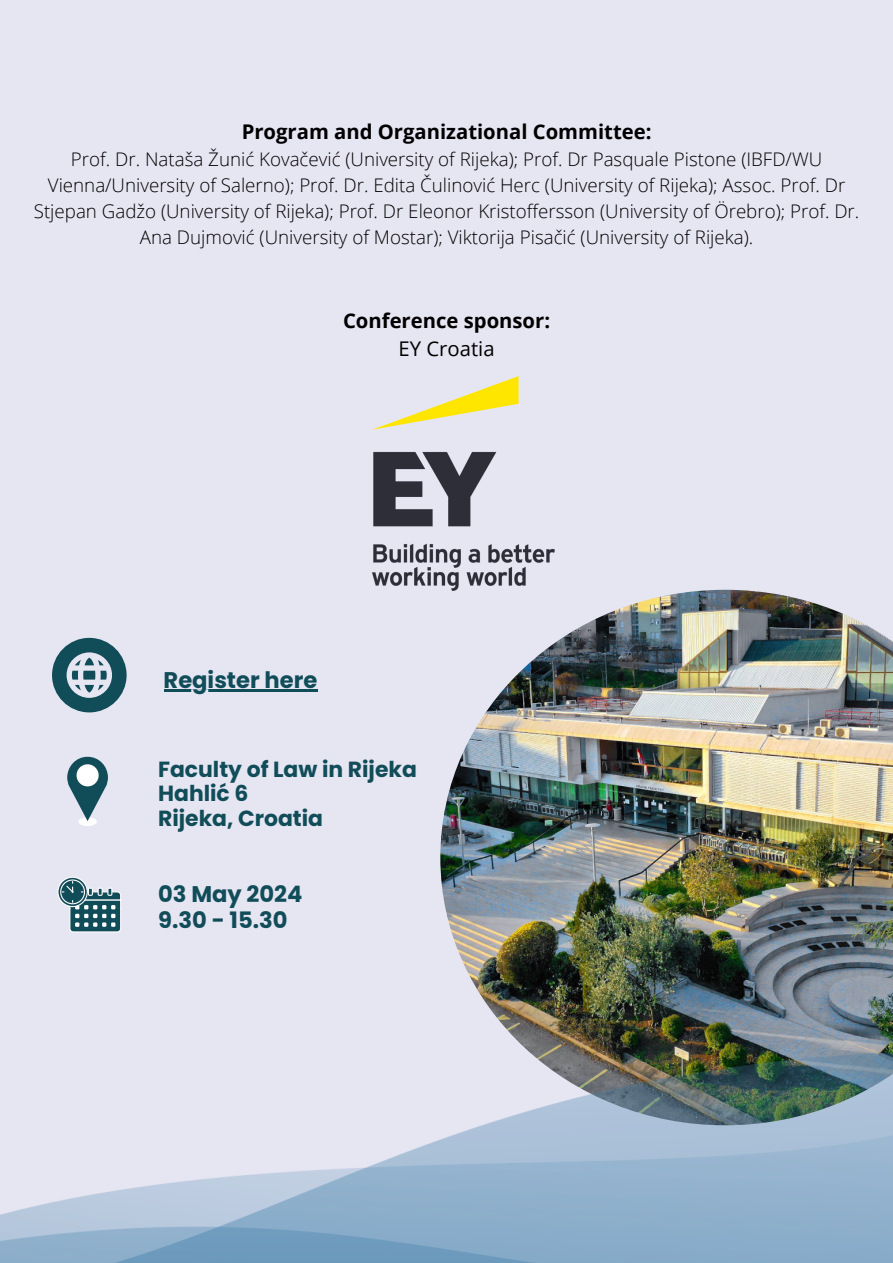
<style>
.page{position:relative;width:893px;height:1263px;background:#e6e5f2}
.page>*{position:absolute;margin:0;border:0;box-sizing:border-box;transform-origin:0 0}
.t1{font:700 22.65px/25.3px "Poppins";color:#114c59}
.t2{font:700 21.9px/24.2px "Poppins";color:#114c59}
.t3{font:700 20.25px "Open Sans";color:#000}
.t4{font:20.25px "Open Sans";color:#000}
.t5{font:300 18.75px/25.9px "Open Sans";color:#000;text-align:center}
</style>
<div class="page">
<img style="left:440px;top:590px;width:453px;height:460px">
<img style="left:0;top:1050px;width:893px;height:213px">
<svg style="left:52px;top:638px;width:75px;height:74px"></svg>
<div style="left:79px;top:818px;width:18px;height:8px;background:#fff;border-radius:50%"></div>
<svg style="left:67px;top:757px;width:41px;height:64px"></svg>
<div style="left:77px;top:764px;width:22px;height:22px;background:#fff;border-radius:50%"></div>
<svg style="left:57px;top:877px;width:64px;height:55px"></svg>
<img style="left:372px;top:376px;width:183px;height:214px">
<hr style="left:164px;top:689px;width:153px;height:3px;background:#114c59">
<p class="t3" style="left:242px;top:117px;width:411px">Program and Organizational Committee:</p>
<p class="t5" style="left:34px;top:146px;width:827px">Prof. Dr. Nataša Žunić Kovačević (University of Rijeka); Prof. Dr Pasquale Pistone (IBFD/WU Vienna/University of Salerno); Prof. Dr. Edita Čulinović Herc (University of Rijeka); Assoc. Prof. Dr Stjepan Gadžo (University of Rijeka); Prof. Dr Eleonor Kristoffersson (University of Örebro); Prof. Dr.<br>Ana Dujmović (University of Mostar); Viktorija Pisačić (University of Rijeka).</p>
<p class="t3" style="left:343px;top:306px;width:209px">Conference sponsor:</p>
<h1 class="t4" style="left:398px;top:334px;width:97px">EY Croatia</h1>
<p class="t1" style="left:164px;top:667px;width:155px">Register here</p>
<p class="t2" style="left:158px;top:757px;width:260px">Faculty of Law in Rijeka<br>Hahlić 6<br>Rijeka, Croatia</p>
<h1 class="t1" style="left:158px;top:882px;width:146px">03 May 2024<br>9.30 - 15.30</h1>
</div>
